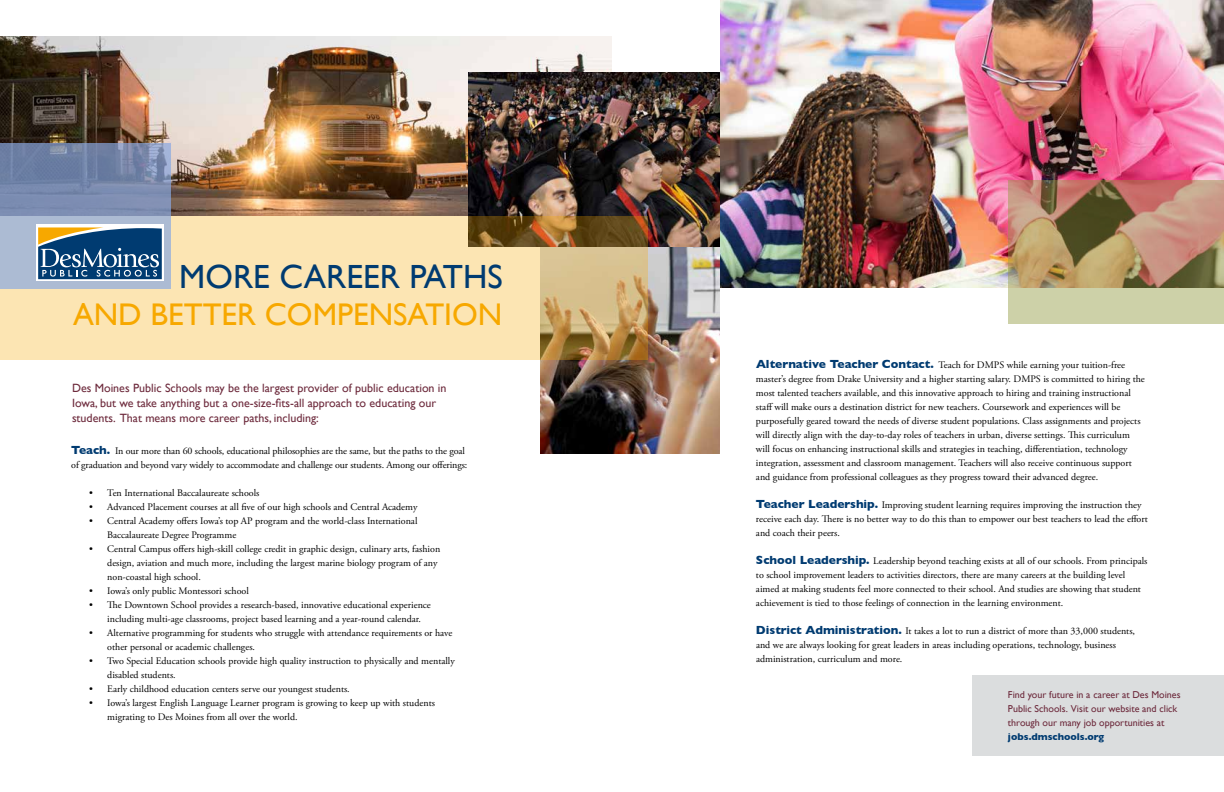
<style>
.page{position:relative;width:1224px;height:792px;background:#fff}
.page>*{position:absolute;margin:0;border:0;box-sizing:border-box;transform-origin:0 0}
.t1{font:33.5px "Gill Sans";color:#003b71}
.t2{font:31.3px "Gill Sans";color:#f7a800}
.t3{font:12px/15px "Gill Sans";color:#6d2a3c}
.t4{font:10px/14px "Adobe Garamond Pro";color:#000}
.t5{font:10px/14px "Gill Sans";color:#6d2a3c}
.t6{font:700 10px "Gill Sans";color:#003b71}
.s1{font-family:"Gill Sans";font-weight:700;font-size:12px;color:#003b71}
</style>
<div class="page">
<div style="left:972px;top:675px;width:252px;height:81px;background:#dbddde"></div>
<img style="left:540px;top:246px;width:180px;height:208px">
<img style="left:0;top:36px;width:612px;height:180px">
<img style="left:468px;top:72px;width:252px;height:174px">
<img style="left:720px;top:0;width:504px;height:288px">
<svg style="left:0;top:216px;width:648px;height:144px;background:#ead19e"></svg>
<svg style="left:1008px;top:180px;width:216px;height:144px;background:#b19774"></svg>
<svg style="left:0;top:143px;width:170px;height:145px;background:#8697b7"></svg>
<svg style="left:36px;top:225px;width:128px;height:56px"></svg>
<svg style="left:38px;top:227px;width:124px;height:52px;background:#3f6682"></svg>
<h1 class="t1" style="left:179px;top:257px;width:325px">MORE CAREER PATHS</h1>
<h2 class="t2" style="left:73px;top:296px;width:431px">AND BETTER COMPENSATION</h2>
<p class="t3" style="left:72px;top:381px;width:376px">Des Moines Public Schools may be the largest provider of public education in<br>Iowa, but we take anything but a one-size-fits-all approach to educating our students. That means more career paths, including:</p>
<p class="t4" style="left:71px;top:444px;width:398px"><span class="s1">Teach.</span> In our more than 60 schools, educational philosophies are the same, but the paths to the goal of graduation and beyond vary widely to accommodate and challenge our students. Among our offerings:</p>
<p class="t4" style="left:89px;top:486px;width:172px">• Ten International Baccalaureate schools</p>
<p class="t4" style="left:89px;top:500px;width:330px">• Advanced Placement courses at all five of our high schools and Central Academy</p>
<p class="t4" style="left:107px;top:514px;width:312px;text-indent:-18px">• Central Academy offers Iowa’s top AP program and the world-class International<br>Baccalaureate Degree Programme</p>
<p class="t4" style="left:107px;top:542px;width:335px;text-indent:-18px">• Central Campus offers high-skill college credit in graphic design, culinary arts, fashion design, aviation and much more, including the largest marine biology program of any non-coastal high school.</p>
<p class="t4" style="left:89px;top:584px;width:161px">• Iowa’s only public Montessori school</p>
<p class="t4" style="left:107px;top:598px;width:325px;text-indent:-18px">• The Downtown School provides a research-based, innovative educational experience including multi-age classrooms, project based learning and a year-round calendar.</p>
<p class="t4" style="left:107px;top:626px;width:347px;text-indent:-18px">• Alternative programming for students who struggle with attendance requirements or have other personal or academic challenges.</p>
<p class="t4" style="left:107px;top:654px;width:349px;text-indent:-18px">• Two Special Education schools provide high quality instruction to physically and mentally disabled students.</p>
<p class="t4" style="left:89px;top:682px;width:262px">• Early childhood education centers serve our youngest students.</p>
<p class="t4" style="left:107px;top:696px;width:329px;text-indent:-18px">• Iowa’s largest English Language Learner program is growing to keep up with students migrating to Des Moines from all over the world.</p>
<p class="t4" style="left:756px;top:358px;width:390px"><span class="s1">Alternative Teacher Contact.</span> Teach for DMPS while earning your tuition-free master’s degree from Drake University and a higher starting salary. DMPS is committed to hiring the most talented teachers available, and this innovative approach to hiring and training instructional staff will make ours a destination district for new teachers. Coursework and experiences will be purposefully geared toward the needs of diverse student populations. Class assignments and projects will directly align with the day-to-day roles of teachers in urban, diverse settings. This curriculum will focus on enhancing instructional skills and strategies in teaching, differentiation, technology integration, assessment and classroom management. Teachers will also receive continuous support and guidance from professional colleagues as they progress toward their advanced degree.</p>
<p class="t4" style="left:756px;top:498px;width:393px"><span class="s1">Teacher Leadership.</span> Improving student learning requires improving the instruction they receive each day. There is no better way to do this than to empower our best teachers to lead the effort and coach their peers.</p>
<p class="t4" style="left:756px;top:554px;width:393px"><span class="s1">School Leadership.</span> Leadership beyond teaching exists at all of our schools. From principals to school improvement leaders to activities directors, there are many careers at the building level aimed at making students feel more connected to their school. And studies are showing that student achievement is tied to those feelings of connection in the learning environment.</p>
<p class="t4" style="left:756px;top:624px;width:381px"><span class="s1">District Administration.</span> It takes a lot to run a district of more than 33,000 students, and we are always looking for great leaders in areas including operations, technology, business administration, curriculum and more.</p>
<p class="t5" style="left:1008px;top:687px;width:174px">Find your future in a career at Des Moines<br>Public Schools. Visit our website and click through our many job opportunities at</p>
<p class="t6" style="left:1008px;top:729px;width:98px">jobs.dmschools.org</p>
</div>
